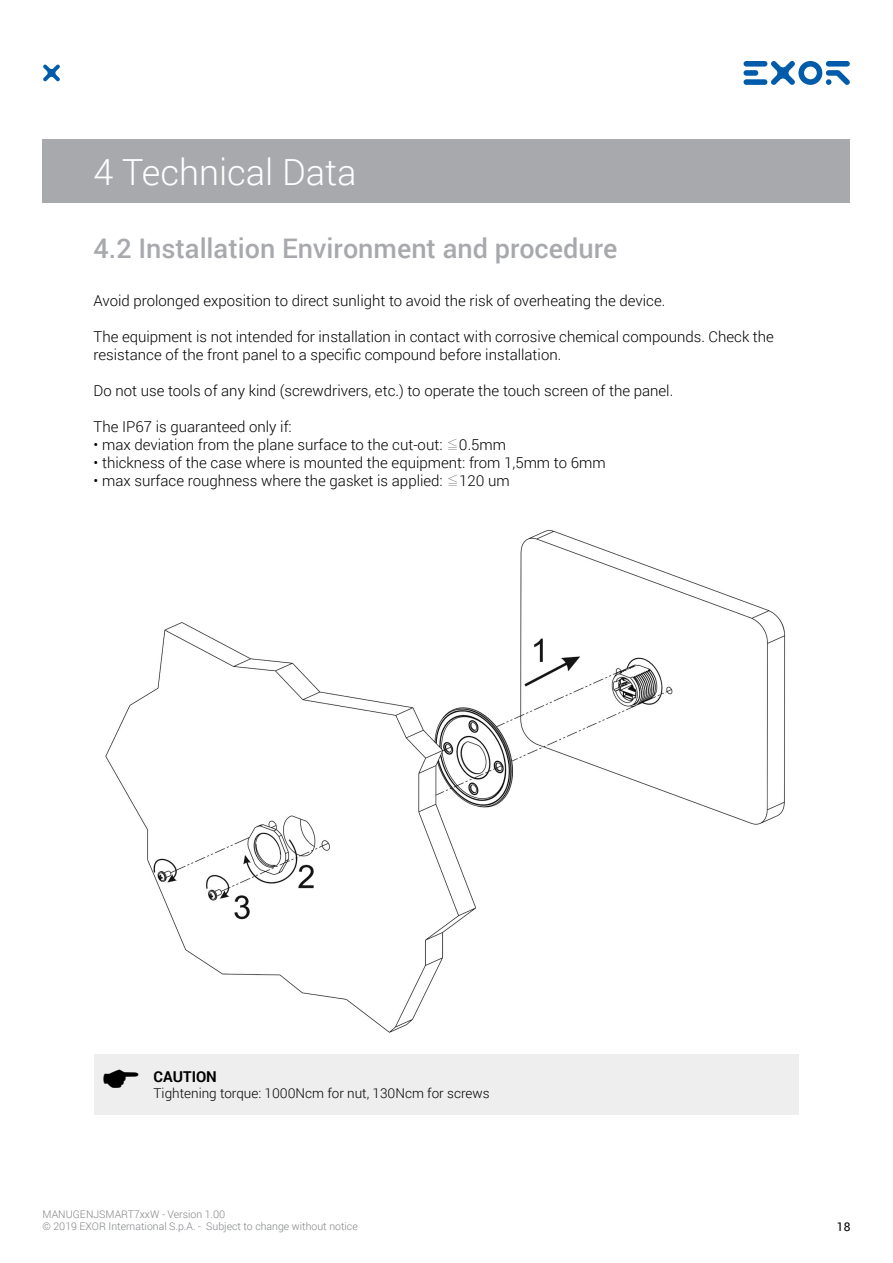
<style>
.page{position:relative;width:893px;height:1263px;background:#fff}
.page>*{position:absolute;margin:0;border:0;box-sizing:border-box;transform-origin:0 0}
.t1{font:300 36px "Roboto";color:#fff}
.t2{font:500 27px "Roboto";color:#a7a9ac}
.t3{font:300 15px/18px "Roboto";color:#000}
.t4{font:700 15px "Roboto";color:#000}
.t5{font:300 13.5px "Roboto";color:#000}
.t6{font:12px "Roboto";color:#000}
.t7{font:300 10.5px/12.6px "Roboto";color:#808285}
.s1{font-family:"Symath";font-weight:400}
</style>
<div class="page">
<svg style="left:43px;top:65px;width:17px;height:16px"></svg>
<div style="left:743px;top:61px;width:24px;height:6px;background:#005baa;border-radius:3px"></div>
<div style="left:743px;top:70px;width:15px;height:6px;background:#005baa;border-radius:3px"></div>
<div style="left:743px;top:79px;width:24px;height:6px;background:#005baa;border-radius:3px"></div>
<svg style="left:771px;top:61px;width:79px;height:24px"></svg>
<div style="left:43px;top:139px;width:807px;height:64px;background:#a7a9ac"></div>
<img style="left:105px;top:530px;width:681px;height:503px">
<div style="left:94px;top:1054px;width:705px;height:61px;background:#eeeeef"></div>
<h1 class="t1" style="left:94px;top:147px;width:264px">4 Technical Data</h1>
<h2 class="t2" style="left:94px;top:229px;width:525px">4.2 Installation Environment and procedure</h2>
<p class="t3" style="left:94px;top:291px;width:573px">Avoid prolonged exposition to direct sunlight to avoid the risk of overheating the device.</p>
<p class="t3" style="left:94px;top:327px;width:682px">The equipment is not intended for installation in contact with corrosive chemical compounds. Check the resistance of the front panel to a specific compound before installation.</p>
<p class="t3" style="left:94px;top:381px;width:581px">Do not use tools of any kind (screwdrivers, etc.) to operate the touch screen of the panel.</p>
<p class="t3" style="left:94px;top:417px;width:200px">The IP67 is guaranteed only if:</p>
<p class="t3" style="left:94px;top:435px;width:414px">• max deviation from the plane surface to the cut-out: <span class="s1">O</span>0.5mm</p>
<p class="t3" style="left:94px;top:453px;width:514px">• thickness of the case where is mounted the equipment: from 1,5mm to 6mm</p>
<p class="t3" style="left:94px;top:471px;width:418px">• max surface roughness where the gasket is applied: <span class="s1">O</span>120 um</p>
<p class="t4" style="left:154px;top:1066px;width:65px">CAUTION</p>
<p class="t5" style="left:154px;top:1084px;width:337px">Tightening torque: 1000Ncm for nut, 130Ncm for screws</p>
<p class="t7" style="left:43px;top:1207px;width:317px">MANUGENJSMART7xxW - Version 1.00<br>© 2019 EXOR International S.p.A. - Subject to change without notice</p>
<p class="t6" style="left:837px;top:1218px;width:15px">18</p>
</div>
